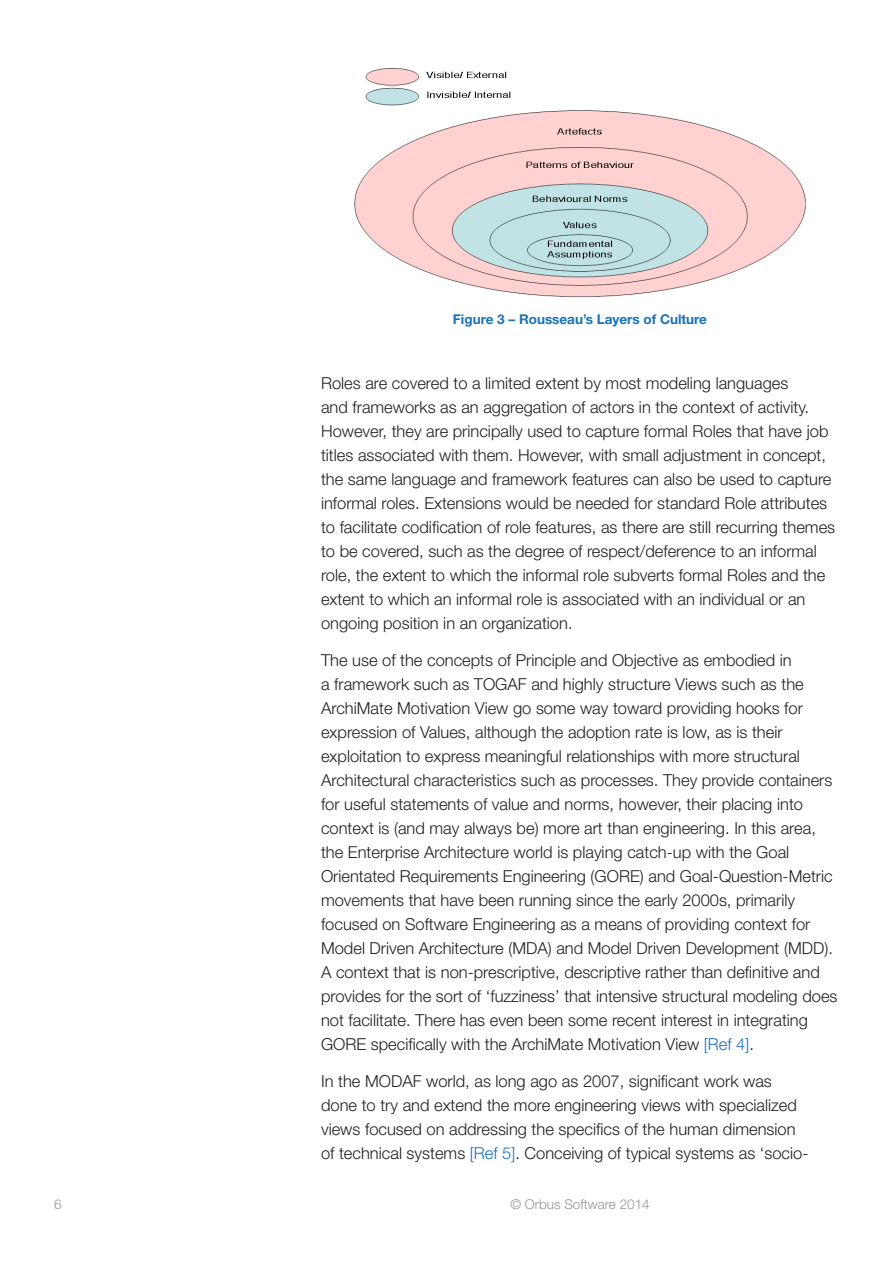
<style>
.page{position:relative;width:893px;height:1263px;background:#fff}
.page>*{position:absolute;margin:0;border:0;box-sizing:border-box;transform-origin:0 0}
.t1{font:300 16.5px/24px "Helvetica Neue LT Std";color:#231f20}
.t2{font:700 13.5px "Helvetica Neue LT Std";color:#1971ba}
.t3{font:300 13.5px "Helvetica Neue LT Std";color:#939598}
.s1{color:#1971ba}
</style>
<div class="page">
<img style="left:354px;top:68px;width:452px;height:230px">
<p class="t2" style="left:453px;top:311px;width:256px">Figure 3 – Rousseau’s Layers of Culture</p>
<p class="t1" style="left:321px;top:371px;width:516px">Roles are covered to a limited extent by most modeling languages<br>and frameworks as an aggregation of actors in the context of activity.<br>However, they are principally used to capture formal Roles that have job titles associated with them. However, with small adjustment in concept, the same language and framework features can also be used to capture informal roles. Extensions would be needed for standard Role attributes to facilitate codification of role features, as there are still recurring themes to be covered, such as the degree of respect/deference to an informal role, the extent to which the informal role subverts formal Roles and the extent to which an informal role is associated with an individual or an ongoing position in an organization.</p>
<p class="t1" style="left:321px;top:648px;width:518px">The use of the concepts of Principle and Objective as embodied in<br>a framework such as TOGAF and highly structure Views such as the ArchiMate Motivation View go some way toward providing hooks for expression of Values, although the adoption rate is low, as is their exploitation to express meaningful relationships with more structural Architectural characteristics such as processes. They provide containers for useful statements of value and norms, however, their placing into context is (and may always be) more art than engineering. In this area, the Enterprise Architecture world is playing catch-up with the Goal Orientated Requirements Engineering (GORE) and Goal-Question-Metric movements that have been running since the early 2000s, primarily focused on Software Engineering as a means of providing context for Model Driven Architecture (MDA) and Model Driven Development (MDD).<br>A context that is non-prescriptive, descriptive rather than definitive and provides for the sort of ‘fuzziness’ that intensive structural modeling does not facilitate. There has even been some recent interest in integrating GORE specifically with the ArchiMate Motivation View <span class="s1">[Ref 4]</span>.</p>
<p class="t1" style="left:321px;top:1069px;width:489px">In the MODAF world, as long ago as 2007, significant work was done to try and extend the more engineering views with specialized views focused on addressing the specifics of the human dimension of technical systems <span class="s1">[Ref 5]</span>. Conceiving of typical systems as ‘socio-</p>
<p class="t3" style="left:54px;top:1196px;width:9px">6</p>
<p class="t3" style="left:510px;top:1196px;width:141px">© Orbus Software 2014</p>
</div>
